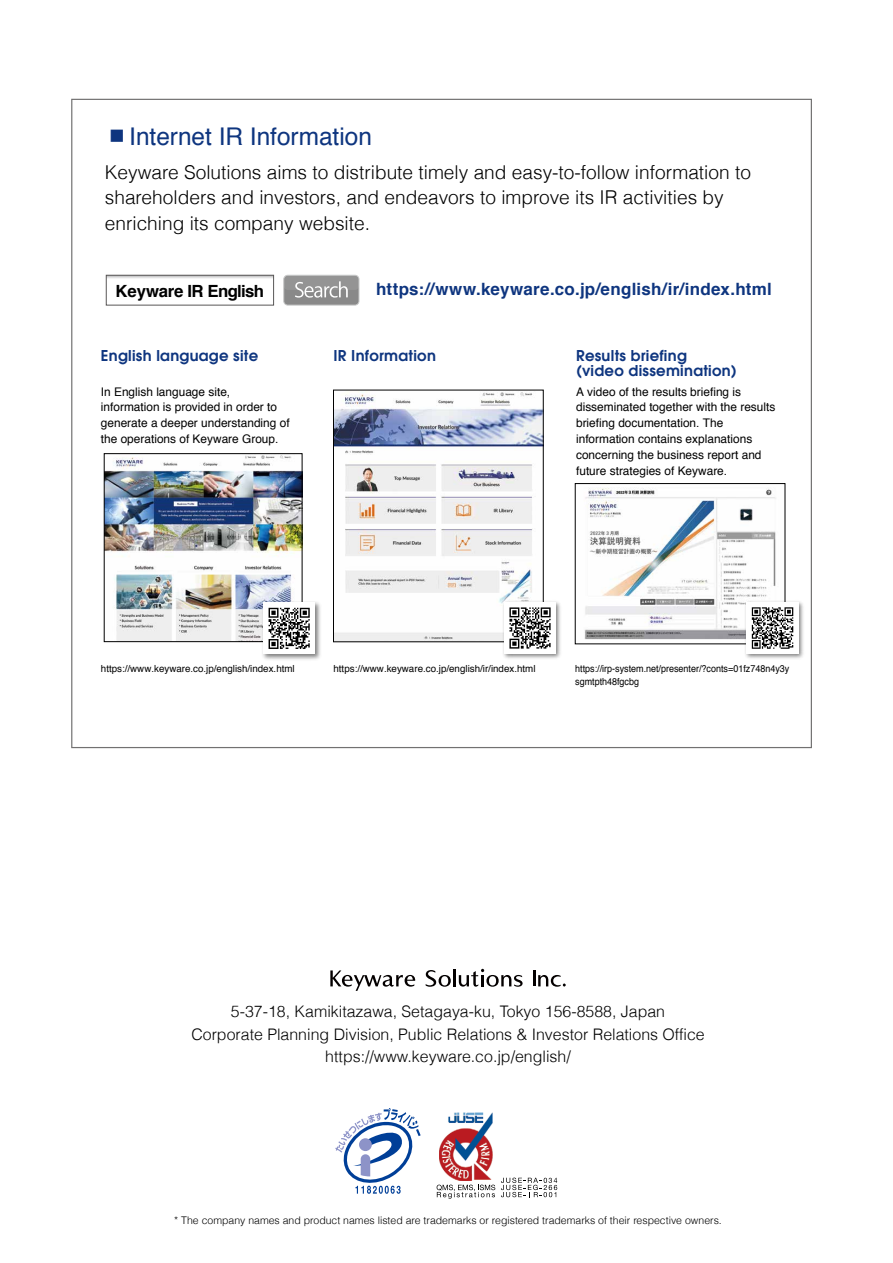
<style>
.page{position:relative;width:893px;height:1263px;background:#fff}
.page>*{position:absolute;margin:0;border:0;box-sizing:border-box;transform-origin:0 0}
.t1{font:24.45px "Helvetica";color:#0e357f}
.t2{font:300 19.05px/25.5px "Helvetica";color:#000}
.t3{font:700 16.95px "Helvetica";letter-spacing:.015em;color:#0e357f}
.t4{font:700 16.8px "Helvetica";letter-spacing:-.035em;color:#000}
.t5{font:300 15.9px/22.2px "Helvetica";color:#000;text-align:center}
.t6{font:600 14.85px/15.3px "Avant Garde";letter-spacing:.02em;color:#0e357f}
.t7{font:11.85px/15.9px "Helvetica";color:#000}
.t8{font:300 10.5px "Helvetica";color:#000}
.t9{font:9.75px "Helvetica";color:#000}
.t10{font:9.75px/12.6px "Helvetica";color:#000;scale:.92 1}
.s1{font-family:"UD Shin Go Pro";font-weight:300}
</style>
<div class="page">
<hr style="left:453px;top:969px;width:3px;height:17px;background:#040000">
<svg style="left:330px;top:970px;width:85px;height:21px"></svg>
<svg style="left:426px;top:970px;width:25px;height:17px"></svg>
<svg style="left:459px;top:969px;width:64px;height:18px"></svg>
<svg style="left:533px;top:970px;width:33px;height:17px"></svg>
<svg style="left:103px;top:389px;width:683px;height:256px"></svg>
<img style="left:335px;top:392px;width:207px;height:248px">
<div style="left:333px;top:390px;width:211px;height:252px;border:1px solid #000"></div>
<img style="left:577px;top:485px;width:206px;height:157px">
<div style="left:575px;top:483px;width:210px;height:161px;border:1px solid #000"></div>
<img style="left:500px;top:598px;width:64px;height:61px">
<div style="left:504px;top:602px;width:52px;height:52px;background:#fff"></div>
<img style="left:106px;top:455px;width:194px;height:185px">
<div style="left:104px;top:453px;width:198px;height:189px;border:1px solid #000"></div>
<img style="left:742px;top:598px;width:62px;height:61px">
<svg style="left:509px;top:607px;width:42px;height:42px"></svg>
<img style="left:259px;top:598px;width:64px;height:62px">
<div style="left:263px;top:603px;width:52px;height:51px;background:#fff"></div>
<svg style="left:269px;top:608px;width:41px;height:41px"></svg>
<div style="left:747px;top:602px;width:51px;height:52px;background:#fff"></div>
<svg style="left:752px;top:607px;width:41px;height:42px"></svg>
<img style="left:439px;top:1112px;width:54px;height:69px">
<svg style="left:437px;top:1184px;width:58px;height:15px"></svg>
<svg style="left:501px;top:1177px;width:56px;height:20px"></svg>
<svg style="left:335px;top:1108px;width:86px;height:86px"></svg>
<div style="left:106px;top:275px;width:168px;height:30px;border:1px solid #595757"></div>
<div style="left:284px;top:275px;width:75px;height:30px;background:#898989;border-radius:4px"></div>
<svg style="left:284px;top:260px;width:75px;height:30px"></svg>
<div style="left:283px;top:275px;width:76px;height:30px;border:1px solid #c9caca;border-radius:4px"></div>
<svg style="left:295px;top:281px;width:53px;height:17px"></svg>
<h1 class="t1" style="left:105px;top:118px;width:269px"><span class="s1">▪</span>Internet IR Information</h1>
<h2 class="t2" style="left:105px;top:159px;width:648px">Keyware Solutions aims to distribute timely and easy-to-follow information to shareholders and investors, and endeavors to improve its IR activities by enriching its company website.</h2>
<h3 class="t4" style="left:116px;top:277px;width:150px">Keyware IR English</h3>
<h3 class="t3" style="left:376px;top:275px;width:397px">https://www.keyware.co.jp/english/ir/index.html</h3>
<p class="t6" style="left:101px;top:347px;width:159px">English language site</p>
<p class="t6" style="left:333px;top:347px;width:104px">IR Information</p>
<p class="t7" style="left:101px;top:384px;width:190px">In English language site, information is provided in order to generate a deeper understanding of the operations of Keyware Group.</p>
<p class="t6" style="left:576px;top:347px;width:162px">Results briefing (video dissemination)</p>
<p class="t7" style="left:576px;top:384px;width:201px">A video of the results briefing is disseminated together with the results briefing documentation. The information contains explanations concerning the business report and future strategies of Keyware.</p>
<p class="t9" style="left:101px;top:661px;width:195px">https://www.keyware.co.jp/english/index.html</p>
<p class="t9" style="left:333px;top:661px;width:204px">https://www.keyware.co.jp/english/ir/index.html</p>
<p class="t10" style="left:575px;top:663px;width:234px">https://irp-system.net/presenter/?conts=01fz748n4y3y sgmtpth48fgcbg</p>
<h3 class="t5" style="left:191px;top:1000px;width:515px">5-37-18, Kamikitazawa, Setagaya-ku, Tokyo 156-8588, Japan<br>Corporate Planning Division, Public Relations &amp; Investor Relations Office https://www.keyware.co.jp/english/</h3>
<p class="t8" style="left:174px;top:1212px;width:549px">* The company names and product names listed are trademarks or registered trademarks of their respective owners.</p>
</div>
